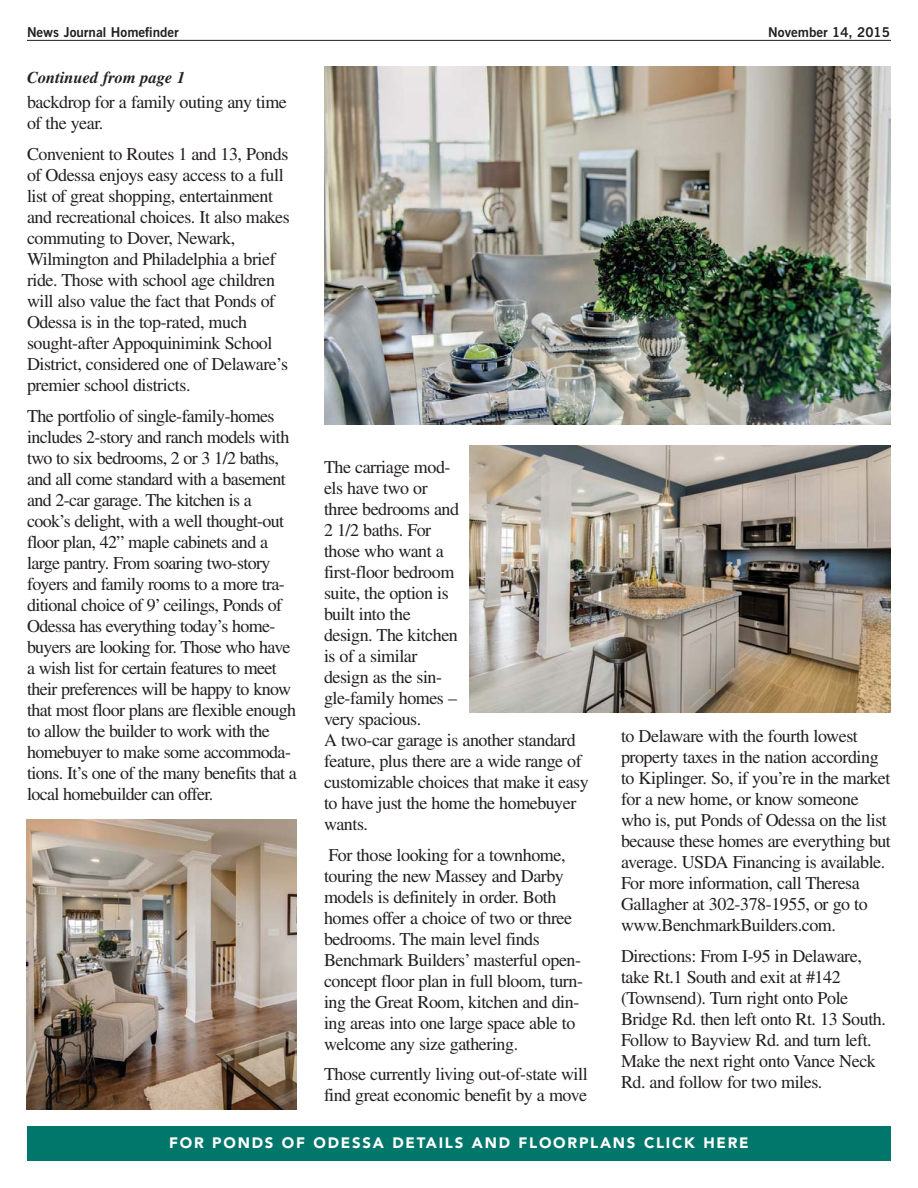
<style>
.page{position:relative;width:918px;height:1188px;background:#fff}
.page>*{position:absolute;margin:0;border:0;box-sizing:border-box;transform-origin:0 0}
.t1{font:18px/21px "Times";letter-spacing:-.025em;color:#231f20}
.t2{font:italic 700 16.5px "Times";color:#231f20}
.t3{font:900 15px "Avenir";letter-spacing:.12em;color:#fff}
.t4{font:700 13.5px "News Gothic BT";color:#231f20}
</style>
<div class="page">
<hr style="left:27px;top:40px;width:864px;height:1px;background:#231f20">
<img style="left:324px;top:66px;width:567px;height:359px">
<img style="left:27px;top:819px;width:270px;height:290px">
<div style="left:27px;top:1127px;width:864px;height:34px;background:#00776a"></div>
<img style="left:470px;top:446px;width:421px;height:266px">
<p class="t4" style="left:27px;top:27px;width:153px">News Journal Homefinder</p>
<p class="t4" style="left:768px;top:27px;width:123px">November 14, 2015</p>
<p class="t2" style="left:27px;top:71px;width:160px">Continued from page 1</p>
<p class="t1" style="left:27px;top:93px;width:261px">backdrop for a family outing any time of the year.</p>
<p class="t1" style="left:27px;top:145px;width:264px">Convenient to Routes 1 and 13, Ponds of Odessa enjoys easy access to a full list of great shopping, entertainment and recreational choices. It also makes commuting to Dover, Newark, Wilmington and Philadelphia a brief ride. Those with school age children will also value the fact that Ponds of Odessa is in the top-rated, much sought-after Appoquinimink School District, considered one of Delaware’s premier school districts.</p>
<p class="t1" style="left:27px;top:407px;width:271px">The portfolio of single-family-homes includes 2-story and ranch models with two to six bedrooms, 2 or 3 1/2 baths, and all come standard with a basement and 2-car garage. The kitchen is a cook’s delight, with a well thought-out floor plan, 42” maple cabinets and a large pantry. From soaring two-story foyers and family rooms to a more tra&shy;ditional choice of 9’ ceilings, Ponds of Odessa has everything today’s home&shy;buyers are looking for. Those who have a wish list for certain features to meet their preferences will be happy to know that most floor plans are flexible enough to allow the builder to work with the homebuyer to make some accommoda&shy;tions. It’s one of the many benefits that a local homebuilder can offer.</p>
<p class="t1" style="left:324px;top:458px;width:266px">The carriage mod-<br>els have two or<br>three bedrooms and<br>2 1/2 baths. For<br>those who want a<br>first-floor bedroom<br>suite, the option is<br>built into the<br>design. The kitchen<br>is of a similar<br>design as the sin-<br>gle-family homes –<br>very spacious.<br>A two-car garage is another standard feature, plus there are a wide range of customizable choices that make it easy to have just the home the homebuyer wants.</p>
<p class="t1" style="left:324px;top:846px;width:261px">For those looking for a townhome, touring the new Massey and Darby models is definitely in order. Both homes offer a choice of two or three bedrooms. The main level finds Benchmark Builders’ masterful open&shy;concept floor plan in full bloom, turn&shy;ing the Great Room, kitchen and din&shy;ing areas into one large space able to welcome any size gathering.</p>
<p class="t1" style="left:324px;top:1065px;width:265px">Those currently living out-of-state will find great economic benefit by a move</p>
<p class="t1" style="left:621px;top:728px;width:271px">to Delaware with the fourth lowest property taxes in the nation according to Kiplinger. So, if you’re in the market for a new home, or know someone who is, put Ponds of Odessa on the list because these homes are everything but average. USDA Financing is available.<br>For more information, call Theresa Gallagher at 302-378-1955, or go to www.BenchmarkBuilders.com.</p>
<p class="t1" style="left:621px;top:947px;width:266px">Directions: From I-95 in Delaware, take Rt.1 South and exit at #142 (Townsend). Turn right onto Pole Bridge Rd. then left onto Rt. 13 South.<br>Follow to Bayview Rd. and turn left.<br>Make the next right onto Vance Neck Rd. and follow for two miles.</p>
<p class="t3" style="left:169px;top:1137px;width:581px">FOR PONDS OF ODESSA DETAILS AND FLOORPLANS CLICK HERE</p>
</div>
